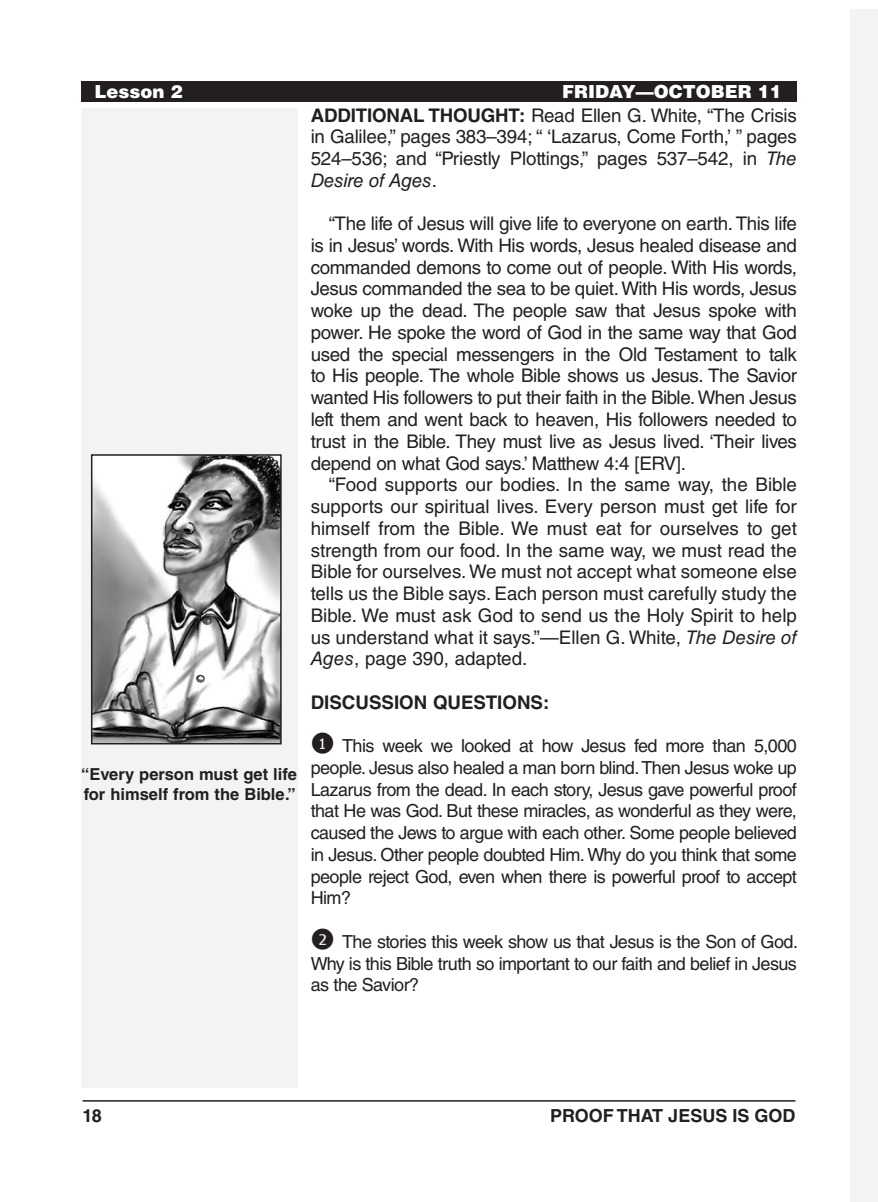
<style>
.page{position:relative;width:878px;height:1202px;background:#fff}
.page>*{position:absolute;margin:0;border:0;box-sizing:border-box;transform-origin:0 0}
.Body_Text_SpaceBefor{font:18.75px/21.8px "Helvetica LT Std";letter-spacing:-.02em;color:#231f20;text-align:justify}
.Body_Text{font:18.75px/21.8px "Helvetica LT Std";color:#231f20;text-align:justify}
.Body_Text_NoIndent{font:18.75px/21.8px "Helvetica LT Std";letter-spacing:-.01em;color:#231f20;text-align:justify}
.Body_Text_NoIndent_B{font:700 18.75px "Helvetica LT Std";color:#231f20}
.Friday_Questions{font:18px/21.8px "Helvetica LT Std";letter-spacing:-.03em;color:#231f20;text-align:justify}
.Running_Head_-_Left{font:900 18px "Helvetica LT Std";color:#fff}
.t1{font:700 18px "Helvetica LT Std";color:#231f20}
.Image_Captions{font:700 16.5px/19.5px "Helvetica LT Std";color:#231f20}
.s1{font-weight:700}
.s2{font-style:italic}
</style>
<div class="page">
<hr style="left:82px;top:1100px;width:713px;height:1px;background:#231f20">
<div style="left:81px;top:108px;width:216px;height:979px;background:#f2f3f4"></div>
<div style="left:81px;top:81px;width:715px;height:20px;background:#231f20"></div>
<div style="left:850px;top:9px;width:28px;height:1193px;background:#f2f3f4"></div>
<img style="left:94px;top:457px;width:185px;height:284px">
<div style="left:91px;top:454px;width:191px;height:290px;border:2px solid #231f20"></div>
<p class="Running_Head_-_Left" style="left:94px;top:79px;width:90px">Lesson 2</p>
<p class="Running_Head_-_Left" style="left:562px;top:79px;width:221px">FRIDAY—OCTOBER 11</p>
<p class="Body_Text_NoIndent" style="left:310px;top:104px;width:488px"><span class="s1">ADDITIONAL THOUGHT:</span> Read Ellen G. White, “The Crisis in Galilee,” pages 383–394; “ ‘Lazarus, Come Forth,’ ” pages 524–536; and “Priestly Plottings,” pages 537–542, in <span class="s2">The Desire of Ages</span>.</p>
<p class="Body_Text_SpaceBefor" style="left:310px;top:213px;width:488px;text-indent:18px">“The life of Jesus will give life to everyone on earth. This life is in Jesus’ words. With His words, Jesus healed disease and commanded demons to come out of people. With His words, Jesus commanded the sea to be quiet. With His words, Jesus woke up the dead. The people saw that Jesus spoke with power. He spoke the word of God in the same way that God used the special messengers in the Old Testament to talk to His people. The whole Bible shows us Jesus. The Savior wanted His followers to put their faith in the Bible. When Jesus left them and went back to heaven, His followers needed to trust in the Bible. They must live as Jesus lived. ‘Their lives depend on what God says.’ Matthew 4:4 [ERV].</p>
<p class="Body_Text" style="left:310px;top:474px;width:488px;text-indent:18px">“Food supports our bodies. In the same way, the Bible supports our spiritual lives. Every person must get life for himself from the Bible. We must eat for ourselves to get strength from our food. In the same way, we must read the Bible for ourselves. We must not accept what someone else tells us the Bible says. Each person must carefully study the Bible. We must ask God to send us the Holy Spirit to help us understand what it says.”—Ellen G. White, <span class="s2">The Desire of Ages</span>, page 390, adapted.</p>
<p class="Body_Text_NoIndent_B" style="left:310px;top:690px;width:240px">DISCUSSION QUESTIONS:</p>
<p class="Friday_Questions" style="left:310px;top:735px;width:488px;text-indent:31px">This week we looked at how Jesus fed more than 5,000 people. Jesus also healed a man born blind. Then Jesus woke up Lazarus from the dead. In each story, Jesus gave powerful proof that He was God. But these miracles, as wonderful as they were, caused the Jews to argue with each other. Some people believed in Jesus. Other people doubted Him. Why do you think that some people reject God, even when there is powerful proof to accept Him?</p>
<p class="Friday_Questions" style="left:310px;top:930px;width:489px;text-indent:31px">The stories this week show us that Jesus is the Son of God.<br>Why is this Bible truth so important to our faith and belief in Jesus as the Savior?</p>
<p class="Image_Captions" style="left:81px;top:764px;width:217px">“Every person must get life for himself from the Bible.”</p>
<p class="t1" style="left:82px;top:1104px;width:21px">18</p>
<p class="t1" style="left:550px;top:1104px;width:247px">PROOF THAT JESUS IS GOD</p>
</div>
